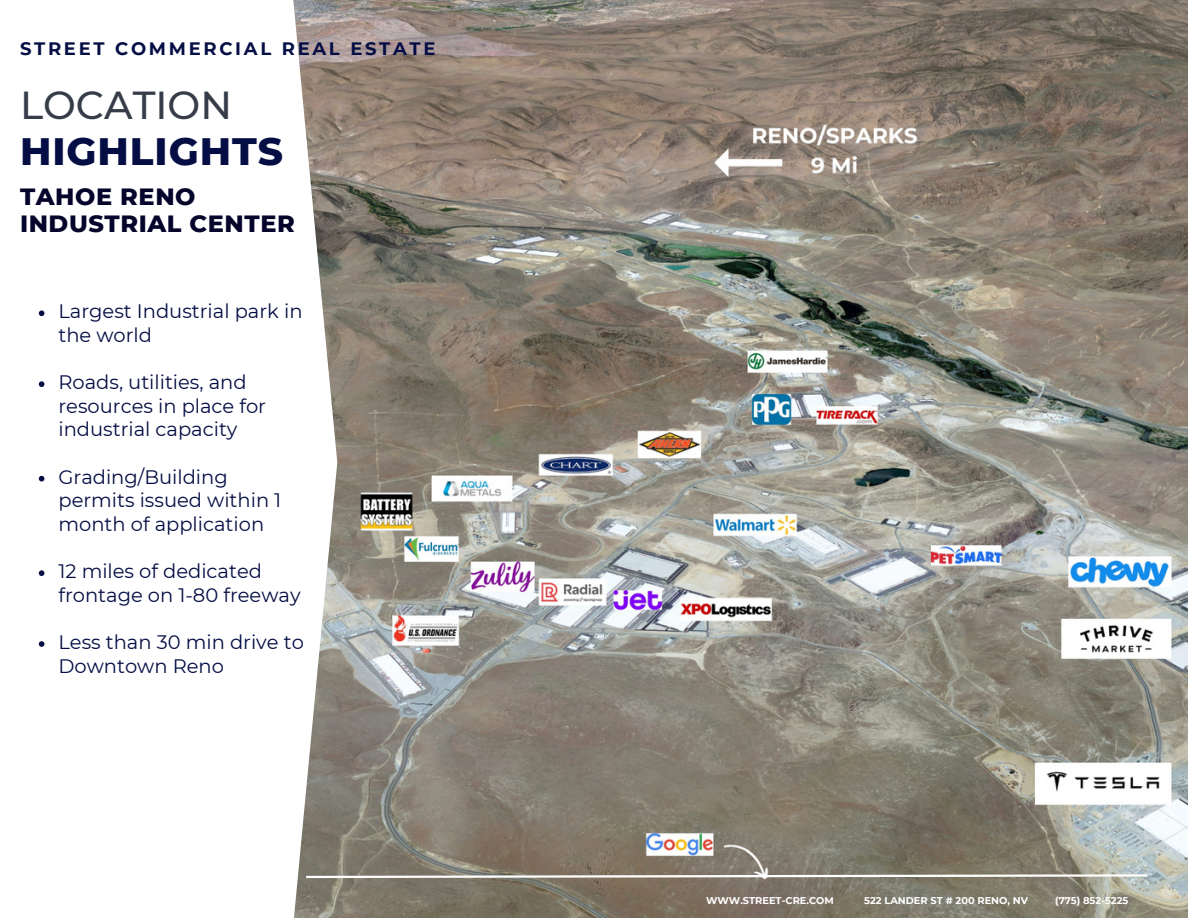
<style>
.page{position:relative;width:1188px;height:918px;background:#fff}
.page>*{position:absolute;margin:0;border:0;box-sizing:border-box;transform-origin:0 0}
.t1{font:800 39px "Montserrat";letter-spacing:.025em;color:#050e44}
.t2{font:500 39px "Montserrat";color:#363d48}
.t3{font:800 24px/27px "Montserrat";letter-spacing:.025em;color:#05042b}
.t4{font:19.5px/23.7px "Montserrat";color:#050e44}
.t5{font:700 18px "Montserrat";letter-spacing:.15em;color:#050e44}
.t6{font:700 9.9px "Montserrat";color:#fff}
</style>
<div class="page">
<img style="left:337px;top:0;width:851px;height:918px">
<svg style="left:38px;top:0;width:299px;height:918px"></svg>
<svg style="left:304px;top:873px;width:846px;height:6px"></svg>
<svg style="left:39px;top:310px;width:5px;height:6px"></svg>
<svg style="left:39px;top:381px;width:5px;height:6px"></svg>
<svg style="left:39px;top:476px;width:5px;height:5px"></svg>
<svg style="left:39px;top:570px;width:5px;height:6px"></svg>
<svg style="left:39px;top:641px;width:5px;height:6px"></svg>
<p class="t5" style="left:20px;top:37px;width:417px">STREET COMMERCIAL REAL ESTATE</p>
<p class="t2" style="left:20px;top:82px;width:214px">LOCATION</p>
<p class="t1" style="left:20px;top:128px;width:264px">HIGHLIGHTS</p>
<p class="t3" style="left:20px;top:183px;width:276px">TAHOE RENO<br>INDUSTRIAL CENTER</p>
<p class="t4" style="left:58px;top:300px;width:246px">Largest Industrial park in the world</p>
<p class="t4" style="left:58px;top:370px;width:209px">Roads, utilities, and resources in place for industrial capacity</p>
<p class="t4" style="left:58px;top:465px;width:224px">Grading/Building permits issued within 1 month of application</p>
<p class="t4" style="left:58px;top:559px;width:244px">12 miles of dedicated frontage on 1-80 freeway</p>
<p class="t4" style="left:58px;top:630px;width:247px">Less than 30 min drive to<br>Downtown Reno</p>
<p class="t6" style="left:706px;top:894px;width:129px">WWW.STREET-CRE.COM</p>
<p class="t6" style="left:864px;top:894px;width:165px">522 LANDER ST # 200 RENO, NV</p>
<p class="t6" style="left:1055px;top:894px;width:75px">(775) 852-5225</p>
</div>
